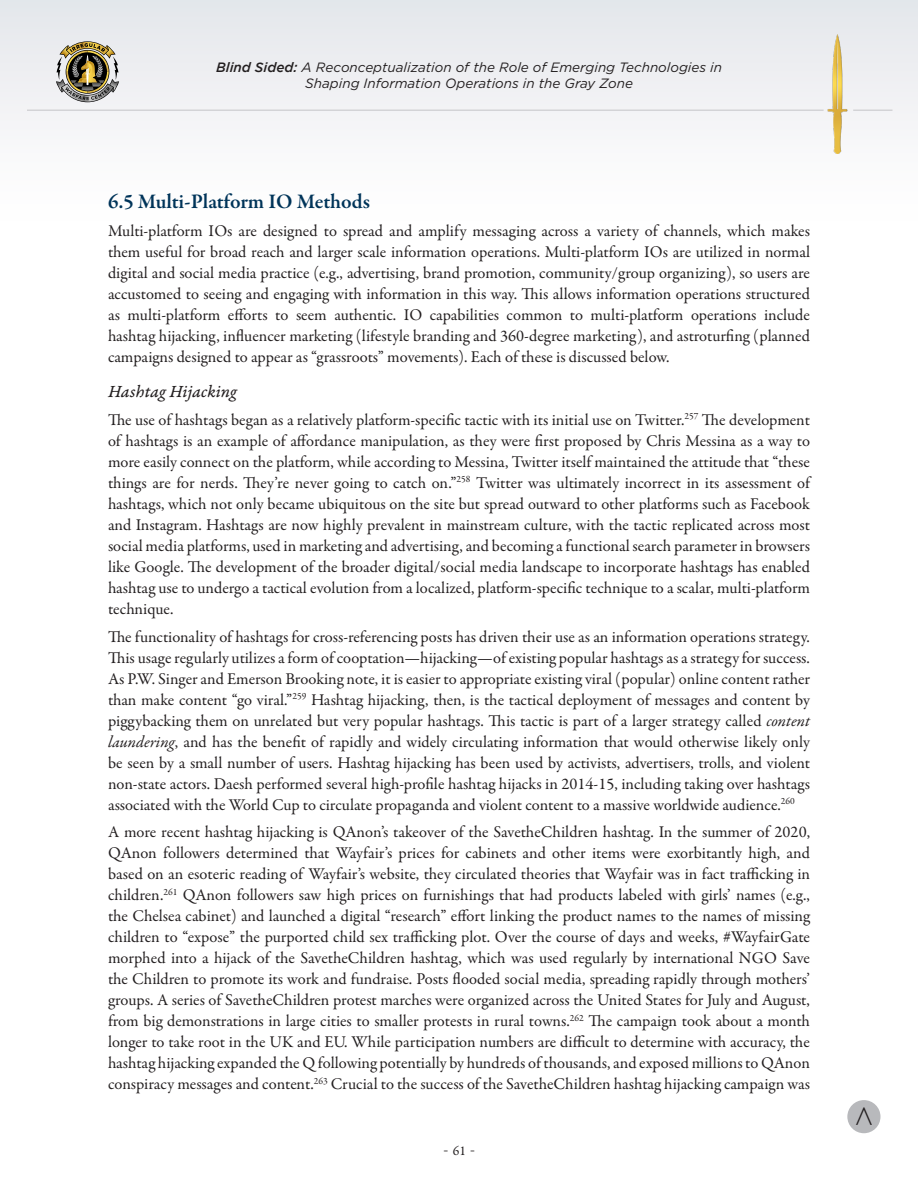
<style>
.page{position:relative;width:918px;height:1188px;background:#fff}
.page>*{position:absolute;margin:0;border:0;box-sizing:border-box;transform-origin:0 0}
.t1{font:33px "Times New Roman";color:#231f20}
.TOC_Entries{font:600 21px "Garamond Premr Pro";letter-spacing:-.005em;color:#003459}
.TOC_Entries-2{font:18px "Garamond Premr Pro It Capt";letter-spacing:-.005em;color:#231f20}
.t2{font:16.5px/21px "Garamond Premr Pro";color:#231f20;text-align:justify}
.t3{font:italic 13.5px/16.5px "Gotham";color:#231f20;text-align:center}
.t4{font:300 13.5px "Gotham";color:#231f20}
.s1{font-weight:500}
.s2{font-style:italic}
.s3{font-family:"Garamond Premr Pro";font-weight:400}
</style>
<div class="page">
<div style="left:847px;top:1100px;width:33px;height:33px;background:#b8b9bc;border-radius:50%"></div>
<div style="left:0;top:0;width:918px;height:227px;background:linear-gradient(to bottom,#e4e7eb,#fff)"></div>
<hr style="left:27px;top:110px;width:797px;height:1px;background:#bcbdc0">
<img style="left:825px;top:34px;width:25px;height:119px">
<hr style="left:853px;top:110px;width:39px;height:1px;background:#bcbdc0">
<svg style="left:56px;top:41px;width:63px;height:61px;background:#958e78"></svg>
<p class="t3" style="left:216px;top:59px;width:507px"><span class="s1">Blind Sided:</span> A Reconceptualization of the Role of Emerging Technologies in<br>Shaping Information Operations in the Gray Zone</p>
<p class="TOC_Entries" style="left:108px;top:189px;width:264px">6.5 Multi-Platform IO Methods</p>
<p class="t2" style="left:108px;top:221px;width:704px">Multi-platform IOs are designed to spread and amplify messaging across a variety of channels, which makes them useful for broad reach and larger scale information operations. Multi-platform IOs are utilized in normal digital and social media practice (e.g., advertising, brand promotion, community/group organizing), so users are accustomed to seeing and engaging with information in this way. This allows information operations structured as multi-platform efforts to seem authentic. IO capabilities common to multi-platform operations include hashtag hijacking, influencer marketing (lifestyle branding and 360-degree marketing), and astroturfing (planned campaigns designed to appear as “grassroots” movements). Each of these is discussed below.</p>
<p class="TOC_Entries-2" style="left:108px;top:381px;width:130px">Hashtag Hijacking</p>
<p class="t2" style="left:108px;top:410px;width:704px">The use of hashtags began as a relatively platform-specific tactic with its initial use on Twitter.<sup>257</sup> The development of hashtags is an example of affordance manipulation, as they were first proposed by Chris Messina as a way to more easily connect on the platform, while according to Messina, Twitter itself maintained the attitude that “these things are for nerds. They’re never going to catch on.”<sup>258</sup> Twitter was ultimately incorrect in its assessment of hashtags, which not only became ubiquitous on the site but spread outward to other platforms such as Facebook and Instagram. Hashtags are now highly prevalent in mainstream culture, with the tactic replicated across most social media platforms, used in marketing and advertising, and becoming a functional search parameter in browsers like Google. The development of the broader digital/social media landscape to incorporate hashtags has enabled hashtag use to undergo a tactical evolution from a localized, platform-specific technique to a scalar, multi-platform technique.</p>
<p class="t2" style="left:108px;top:626px;width:704px">The functionality of hashtags for cross-referencing posts has driven their use as an information operations strategy.<br>This usage regularly utilizes a form of cooptation—hijacking—of existing popular hashtags as a strategy for success.<br>As P.W. Singer and Emerson Brooking note, it is easier to appropriate existing viral (popular) online content rather than make content “go viral.”<sup>259</sup> Hashtag hijacking, then, is the tactical deployment of messages and content by piggybacking them on unrelated but very popular hashtags. This tactic is part of a larger strategy called <span class="s2">content laundering</span>, and has the benefit of rapidly and widely circulating information that would otherwise likely only be seen by a small number of users. Hashtag hijacking has been used by activists, advertisers, trolls, and violent non-state actors. Daesh performed several high-profile hashtag hijacks in 2014-15, including taking over hashtags associated with the World Cup to circulate propaganda and violent content to a massive worldwide audience.<sup>260</sup></p>
<p class="t2" style="left:108px;top:822px;width:704px">A more recent hashtag hijacking is QAnon’s takeover of the SavetheChildren hashtag. In the summer of 2020, QAnon followers determined that Wayfair’s prices for cabinets and other items were exorbitantly high, and based on an esoteric reading of Wayfair’s website, they circulated theories that Wayfair was in fact trafficking in children.<sup>261</sup> QAnon followers saw high prices on furnishings that had products labeled with girls’ names (e.g., the Chelsea cabinet) and launched a digital “research” effort linking the product names to the names of missing children to “expose” the purported child sex trafficking plot. Over the course of days and weeks, #WayfairGate morphed into a hijack of the SavetheChildren hashtag, which was used regularly by international NGO Save the Children to promote its work and fundraise. Posts flooded social media, spreading rapidly through mothers’ groups. A series of SavetheChildren protest marches were organized across the United States for July and August, from big demonstrations in large cities to smaller protests in rural towns.<sup>262</sup> The campaign took about a month longer to take root in the UK and EU. While participation numbers are difficult to determine with accuracy, the hashtag hijacking expanded the Q following potentially by hundreds of thousands, and exposed millions to QAnon conspiracy messages and content.<sup>263</sup> Crucial to the success of the SavetheChildren hashtag hijacking campaign was</p>
<p class="t4" style="left:443px;top:1143px;width:34px">- <span class="s3">61</span> -</p>
<h1 class="t1" style="left:855px;top:1093px;width:20px">˄</h1>
</div>
